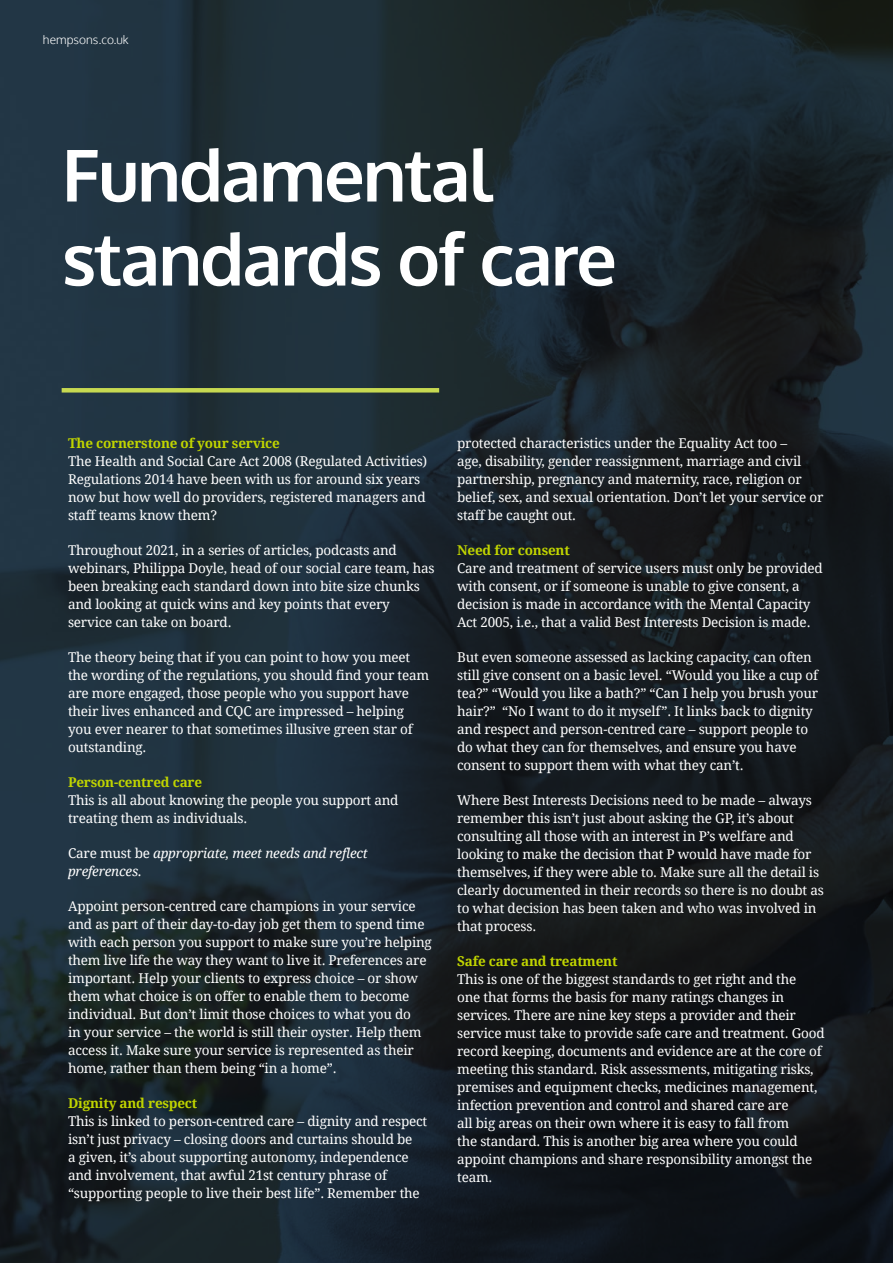
<style>
.page{position:relative;width:893px;height:1263px;background:#fff}
.page>*{position:absolute;margin:0;border:0;box-sizing:border-box;transform-origin:0 0}
.t1{font:700 72px/84px "Oxygen";letter-spacing:-.03em;color:#fff}
.t2{font:13.5px/18px "Droid Serif";letter-spacing:-.015em;color:#fff}
.t3{font:700 13.5px "Droid Serif";letter-spacing:-.015em;color:#c0d400}
.t4{font:italic 13.5px/18px "Droid Serif";letter-spacing:-.015em;color:#fff}
.t5{font:300 12px "Oxygen";color:#fff}
.s1{font-style:normal}
</style>
<div class="page">
<img style="left:0;top:0;width:893px;height:1263px">
<hr style="left:62px;top:388px;width:377px;height:4px;background:#c7d951">
<p class="t5" style="left:43px;top:32px;width:87px">hempsons.co.uk</p>
<h1 class="t1" style="left:62px;top:135px;width:557px">Fundamental standards of care</h1>
<p class="t3" style="left:68px;top:436px;width:213px">The cornerstone of your service</p>
<p class="t2" style="left:68px;top:453px;width:361px">The Health and Social Care Act 2008 (Regulated Activities)<br>Regulations 2014 have been with us for around six years now but how well do providers, registered managers and staff teams know them?</p>
<p class="t2" style="left:68px;top:542px;width:368px">Throughout 2021, in a series of articles, podcasts and webinars, Philippa Doyle, head of our social care team, has been breaking each standard down into bite size chunks and looking at quick wins and key points that every service can take on board.</p>
<p class="t2" style="left:68px;top:649px;width:363px">The theory being that if you can point to how you meet the wording of the regulations, you should find your team are more engaged, those people who you support have their lives enhanced and CQC are impressed – helping you ever nearer to that sometimes illusive green star of outstanding.</p>
<p class="t3" style="left:68px;top:775px;width:136px">Person-centred care</p>
<p class="t2" style="left:68px;top:792px;width:332px">This is all about knowing the people you support and treating them as individuals.</p>
<p class="t4" style="left:68px;top:845px;width:301px"><span class="s1">Care must be</span> appropriate, meet needs and reflect preferences.</p>
<p class="t2" style="left:68px;top:898px;width:365px">Appoint person-centred care champions in your service and as part of their day-to-day job get them to spend time with each person you support to make sure you’re helping them live life the way they want to live it. Preferences are important. Help your clients to express choice – or show them what choice is on offer to enable them to become individual. But don’t limit those choices to what you do<br>in your service – the world is still their oyster. Help them access it. Make sure your service is represented as their home, rather than them being “in a home”.</p>
<p class="t3" style="left:68px;top:1096px;width:131px">Dignity and respect</p>
<p class="t2" style="left:68px;top:1113px;width:361px">This is linked to person-centred care – dignity and respect isn’t just privacy – closing doors and curtains should be<br>a given, it’s about supporting autonomy, independence and involvement, that awful 21st century phrase of “supporting people to live their best life”. Remember the</p>
<p class="t2" style="left:457px;top:435px;width:368px">protected characteristics under the Equality Act too –<br>age, disability, gender reassignment, marriage and civil partnership, pregnancy and maternity, race, religion or belief, sex, and sexual orientation. Don’t let your service or staff be caught out.</p>
<p class="t3" style="left:457px;top:543px;width:114px">Need for consent</p>
<p class="t2" style="left:457px;top:560px;width:367px">Care and treatment of service users must only be provided with consent, or if someone is unable to give consent, a decision is made in accordance with the Mental Capacity Act 2005, i.e., that a valid Best Interests Decision is made.</p>
<p class="t2" style="left:457px;top:649px;width:363px">But even someone assessed as lacking capacity, can often still give consent on a basic level. “Would you like a cup of tea?” “Would you like a bath?” “Can I help you brush your hair?” “No I want to do it myself”. It links back to dignity and respect and person-centred care – support people to do what they can for themselves, and ensure you have consent to support them with what they can’t.</p>
<p class="t2" style="left:457px;top:791px;width:368px">Where Best Interests Decisions need to be made – always remember this isn’t just about asking the GP, it’s about consulting all those with an interest in P’s welfare and looking to make the decision that P would have made for themselves, if they were able to. Make sure all the detail is clearly documented in their records so there is no doubt as to what decision has been taken and who was involved in that process.</p>
<p class="t3" style="left:457px;top:954px;width:162px">Safe care and treatment</p>
<p class="t2" style="left:457px;top:970px;width:369px">This is one of the biggest standards to get right and the<br>one that forms the basis for many ratings changes in services. There are nine key steps a provider and their service must take to provide safe care and treatment. Good record keeping, documents and evidence are at the core of meeting this standard. Risk assessments, mitigating risks, premises and equipment checks, medicines management, infection prevention and control and shared care are<br>all big areas on their own where it is easy to fall from<br>the standard. This is another big area where you could appoint champions and share responsibility amongst the team.</p>
</div>
